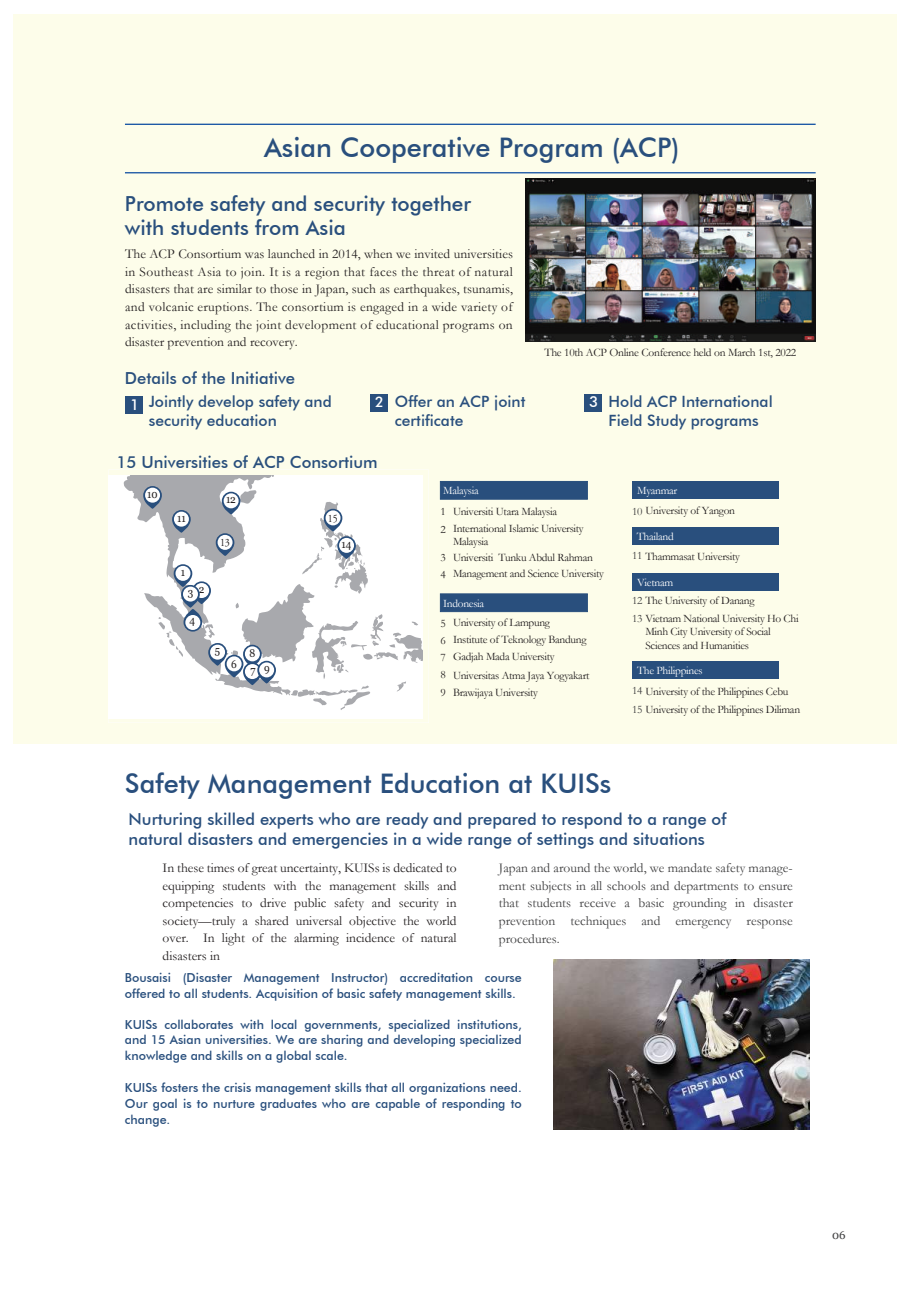
<style>
.page{position:relative;width:919px;height:1289px;background:#fff}
.page>*{position:absolute;margin:0;border:0;box-sizing:border-box;transform-origin:0 0}
.t1{font:500 27px "Futura BT";color:#294f7d}
.t2{font:500 20.7px/23.9px "Futura BT";color:#294f7d}
.t3{font:500 16.65px/20.7px "Futura BT";color:#294f7d}
.t4{font:500 15.6px/18.6px "Futura BT";color:#294f7d}
.t5{font:13.5px/17.5px "Garamond";color:#231f20;text-align:justify}
.t6{font:13.5px/17.5px "Garamond";color:#3e3e3f;text-align:justify}
.t7{font:500 12.45px/15.6px "Futura BT";color:#294f7d;text-align:justify}
.t8{font:11.55px "Garamond";letter-spacing:-.02em;color:#231f20}
.t9{font:11.55px "Georgia";color:#3e3e3f}
.t10{font:11.4px/13.5px "Garamond";letter-spacing:-.025em;color:#231f20}
.t11{font:11.4px "Garamond";letter-spacing:-.025em;color:#fff}
.t12{font:11.1px "Georgia";letter-spacing:-.01em;color:#231f20;scale:.9 1}
.t13{font:11.1px "Adobe Garamond Pro";color:#231f20;scale:.9 1}
.s1{font-size:15.15px;color:#fff}
.s2{font-size:14.55px;color:#fff}
.s3{color:#fff}
.s4{color:#3e3e3f}
</style>
<div class="page">
<div style="left:13px;top:14px;width:883px;height:729px;background:#fdfdea"></div>
<div style="left:440px;top:593px;width:147px;height:19px;background:#294f7d;border:1px solid #294f7d"></div>
<div style="left:632px;top:661px;width:147px;height:18px;background:#294f7d"></div>
<div style="left:632px;top:527px;width:147px;height:17px;background:#294f7d"></div>
<div style="left:632px;top:573px;width:147px;height:17px;background:#294f7d"></div>
<div style="left:632px;top:481px;width:147px;height:18px;background:#294f7d"></div>
<div style="left:440px;top:481px;width:147px;height:18px;background:#294f7d"></div>
<div style="left:125px;top:396px;width:18px;height:18px;background:#294f7d"></div>
<div style="left:583px;top:394px;width:18px;height:17px;background:#294f7d"></div>
<svg style="left:108px;top:710px;width:321px;height:13px;fill:#fff"></svg>
<hr style="left:125px;top:172px;width:690px;height:1px;background:#0d4da1">
<hr style="left:125px;top:124px;width:690px;height:1px;background:#0d4da1">
<img style="left:525px;top:179px;width:290px;height:163px">
<img style="left:553px;top:959px;width:256px;height:170px">
<div style="left:370px;top:394px;width:17px;height:17px;background:#294f7d"></div>
<svg style="left:108px;top:475px;width:315px;height:235px;background:#e8e9eb"></svg>
<h1 class="t1" style="left:264px;top:131px;width:417px">Asian Cooperative Program (ACP)</h1>
<h2 class="t2" style="left:125px;top:191px;width:347px">Promote safety and security together with students from Asia</h2>
<p class="t5" style="left:125px;top:245px;width:389px">The ACP Consortium was launched in 2014, when we invited universities in Southeast Asia to join. It is a region that faces the threat of natural disasters that are similar to those in Japan, such as earthquakes, tsunamis, and volcanic eruptions. The consortium is engaged in a wide variety of activities, including the joint development of educational programs on disaster prevention and recovery.</p>
<p class="t3" style="left:125px;top:367px;width:172px">Details of the Initiative</p>
<p class="t8" style="left:544px;top:345px;width:253px">The 10th ACP Online Conference held on March 1st, 2022</p>
<p class="t4" style="left:149px;top:392px;width:184px;text-indent:-19px"><sub>1</sub> Jointly develop safety and security education</p>
<p class="t4" style="left:589px;top:392px;width:185px;text-align:center"><span class="s1">3</span> Hold ACP International<br>Field Study programs</p>
<p class="t4" style="left:395px;top:392px;width:132px;text-indent:-20px"><span class="s2">2</span> Offer an ACP joint certificate</p>
<p class="t3" style="left:116px;top:451px;width:263px">15 Universities of ACP Consortium</p>
<p class="t12" style="left:147px;top:487px;width:13px">10</p>
<p class="t12" style="left:226px;top:493px;width:12px">12</p>
<p class="t12" style="left:341px;top:537px;width:13px">14</p>
<p class="t13" style="left:328px;top:511px;width:13px">15</p>
<p class="t12" style="left:177px;top:511px;width:11px">11</p>
<p class="t13" style="left:220px;top:535px;width:13px">13</p>
<p class="t12" style="left:181px;top:565px;width:6px">1</p>
<p class="t12" style="left:199px;top:582px;width:8px">2</p>
<p class="t12" style="left:188px;top:585px;width:8px">3</p>
<p class="t12" style="left:189px;top:613px;width:8px">4</p>
<p class="t12" style="left:215px;top:643px;width:7px">5</p>
<p class="t12" style="left:231px;top:657px;width:8px">6</p>
<p class="t12" style="left:250px;top:663px;width:7px">7</p>
<p class="t12" style="left:264px;top:661px;width:8px">9</p>
<p class="t11" style="left:443px;top:483px;width:37px">Malaysia</p>
<p class="t10" style="left:632px;top:479px;width:105px;line-height:20.5px;text-indent:5px"><span class="s3">Myanmar<br></span><span class="s4">10</span> University of Yangon</p>
<p class="t10" style="left:453px;top:504px;width:105px">Universiti Utara Malaysia</p>
<p class="t10" style="left:440px;top:504px;width:7px">1</p>
<p class="t10" style="left:453px;top:521px;width:132px">International Islamic University<br>Malaysia</p>
<p class="t10" style="left:440px;top:522px;width:7px">2</p>
<p class="t10" style="left:440px;top:550px;width:154px">3 Universiti Tunku Abdul Rahman</p>
<p class="t10" style="left:453px;top:566px;width:152px">Management and Science University</p>
<p class="t10" style="left:440px;top:567px;width:7px">4</p>
<p class="t11" style="left:443px;top:595px;width:43px">Indonesia</p>
<p class="t10" style="left:440px;top:616px;width:7px">5</p>
<p class="t10" style="left:453px;top:616px;width:99px">University of Lampung</p>
<p class="t10" style="left:453px;top:632px;width:135px">Institute of Teknology Bandung</p>
<p class="t10" style="left:453px;top:668px;width:138px">Universitas Atma Jaya Yogyakart</p>
<p class="t10" style="left:440px;top:633px;width:7px">6</p>
<p class="t10" style="left:453px;top:649px;width:103px">Gadjah Mada University</p>
<p class="t10" style="left:440px;top:650px;width:7px">7</p>
<p class="t10" style="left:440px;top:668px;width:7px">8</p>
<p class="t10" style="left:453px;top:685px;width:86px">Brawijaya University</p>
<p class="t10" style="left:440px;top:685px;width:7px">9</p>
<p class="t11" style="left:636px;top:529px;width:38px">Thailand</p>
<p class="t11" style="left:637px;top:575px;width:37px">Vietnam</p>
<p class="t10" style="left:632px;top:549px;width:109px"><span class="s4">11</span> Thammasat University</p>
<p class="t10" style="left:632px;top:593px;width:124px"><span class="s4">12</span> The University of Danang</p>
<p class="t10" style="left:632px;top:611px;width:168px"><span class="s4">13</span> Vietnam National University Ho Chi</p>
<p class="t10" style="left:645px;top:624px;width:127px">Minh City University of Social<br>Sciences and Humanities</p>
<p class="t11" style="left:637px;top:663px;width:67px">The Philippines</p>
<p class="t10" style="left:632px;top:681px;width:170px;line-height:18.1px"><span class="s4">14</span> University of the Philippines Cebu<br><span class="s4">15</span> University of the Philippines Diliman</p>
<h1 class="t1" style="left:125px;top:767px;width:488px">Safety Management Education at KUISs</h1>
<p class="t3" style="left:129px;top:808px;width:599px">Nurturing skilled experts who are ready and prepared to respond to a range of natural disasters and emergencies in a wide range of settings and situations</p>
<p class="t5" style="left:163px;top:858px;width:295px">In these times of great uncertainty, KUISs is dedicated to equipping students with the management skills and competencies to drive public safety and security in society—truly a shared universal objective the world over. In light of the alarming incidence of natural disasters in</p>
<p class="t6" style="left:499px;top:858px;width:295px">Japan and around the world, we mandate safety manage&shy;ment subjects in all schools and departments to ensure that students receive a basic grounding in disaster prevention techniques and emergency response procedures.</p>
<p class="t7" style="left:125px;top:969px;width:398px">Bousaisi (Disaster Management Instructor) accreditation course offered to all students. Acquisition of basic safety management skills.</p>
<p class="t7" style="left:125px;top:1016px;width:398px">KUISs collaborates with local governments, specialized institutions, and 15 Asian universities. We are sharing and developing specialized knowledge and skills on a global scale.</p>
<p class="t7" style="left:125px;top:1080px;width:398px">KUISs fosters the crisis management skills that all organizations need.<br>Our goal is to nurture graduates who are capable of responding to change.</p>
<p class="t9" style="left:832px;top:1227px;width:15px">06</p>
</div>
